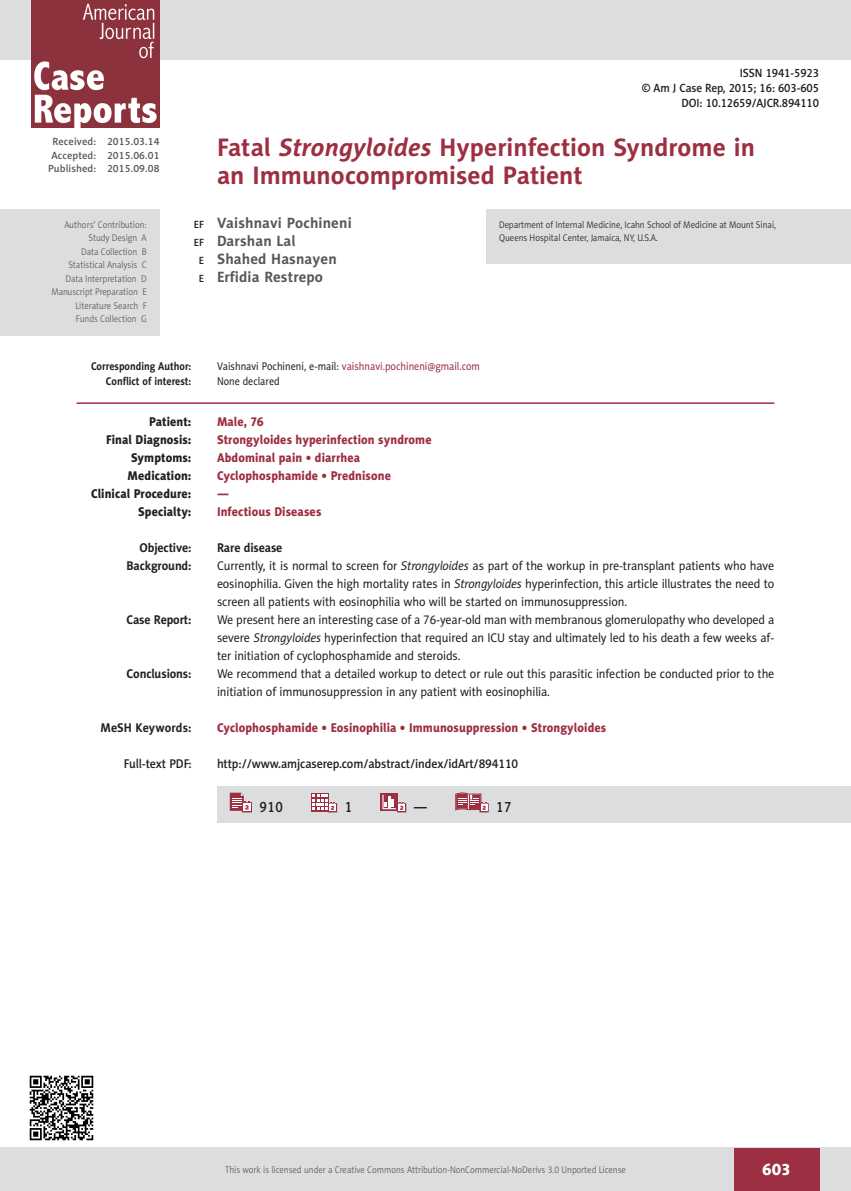
<style>
.page{position:relative;width:851px;height:1191px;background:#fff}
.page>*{position:absolute;margin:0;border:0;box-sizing:border-box;transform-origin:0 0}
.AJCR_Tytul{font:700 25.5px/28.5px "Naomi Sans EFN";color:#9d2f42}
.t1{font:16.5px "Naomi Sans EFN Heavy";color:#fff}
.AJCR_Autorzy{font:700 15px "Naomi Sans EFN";letter-spacing:.01em;color:#57585a}
.AJCR_dane{font:15px "Naomi Sans EFN Medium";color:#231f20;scale:.9 1}
.AJCR_Summary_body{font:12.75px/18px "Naomi Sans EFN";letter-spacing:-.01em;color:#231f20;text-align:justify;scale:.95 1}
.AJCR_keywords{font:12.75px "Naomi Sans EFN Heavy";letter-spacing:.005em;color:#9d2f42;scale:.95 1}
.AJCR_keywords-2{font:12.75px "Naomi Sans EFN Heavy";letter-spacing:.005em;color:#231f20;scale:.95 1}
.AJCR_full_text_pdf{font:12.75px "Naomi Sans EFN Medium";letter-spacing:-.01em;color:#231f20;scale:.95 1}
.AJCR_Summary_body-2{font:700 12.75px "Naomi Sans EFN";letter-spacing:-.01em;color:#231f20;scale:.95 1}
.AJCR_keywords-3{font:700 12.75px "Naomi Sans EFN";letter-spacing:.005em;color:#231f20;scale:.95 1}
.AJCR_full_text_pdf-2{font:12px "Naomi Sans EFN Medium";letter-spacing:-.01em;color:#231f20;scale:.95 1}
.AJCR_Adres{font:11.25px "Naomi Sans EFN";color:#9d2f42;scale:.9 1}
.AJCR_Adres-2{font:700 11.25px "Naomi Sans EFN";color:#231f20;scale:.9 1}
.AJCR_Adres-3{font:11.25px "Naomi Sans EFN";color:#231f20;scale:.9 1}
.t2{font:10.5px "Naomi Sans EFN Medium";letter-spacing:.01em;color:#57585a}
.t3{font:9.75px "Naomi Sans EFN Light";color:#57585a;scale:.9 1}
.AJCR_Afiliacja{font:9.75px/13.5px "Naomi Sans EFN Light";color:#231f20;scale:.9 1}
.s1{font-style:italic}
.s2{font-family:"Naomi Sans EFN Medium";font-weight:400;font-size:10.5px;color:#231f20}
.s3{color:#231f20}
</style>
<div class="page">
<div style="left:217px;top:786px;width:633px;height:36px;background:#dcdddf"></div>
<svg style="left:230px;top:792px;width:22px;height:20px"></svg>
<svg style="left:311px;top:793px;width:17px;height:18px"></svg>
<svg style="left:313px;top:794px;width:24px;height:18px"></svg>
<div style="left:380px;top:793px;width:18px;height:18px;background:#9d2f42"></div>
<svg style="left:382px;top:795px;width:24px;height:17px"></svg>
<svg style="left:455px;top:792px;width:33px;height:20px"></svg>
<hr style="left:77px;top:402px;width:697px;height:2px;background:#9d2f42">
<div style="left:0;top:210px;width:159px;height:126px;background:#dcdddf"></div>
<div style="left:486px;top:210px;width:364px;height:54px;background:#dcdddf"></div>
<img style="left:29px;top:1075px;width:65px;height:66px">
<div style="left:0;top:1148px;width:850px;height:43px;background:#dcdddf"></div>
<div style="left:733px;top:1147px;width:86px;height:43px;background:#9d2f42"></div>
<div style="left:0;top:0;width:850px;height:60px;background:#dcdddf"></div>
<img style="left:32px;top:0;width:127px;height:127px">
<p class="t2" style="left:52px;top:136px;width:109px">Received: 2015.03.14</p>
<p class="t2" style="left:51px;top:149px;width:110px">Accepted: 2015.06.01</p>
<p class="t2" style="left:48px;top:163px;width:113px">Published: 2015.09.08</p>
<p class="t3" style="left:64px;top:219px;width:93px">Authors’ Contribution:</p>
<p class="t3" style="left:88px;top:232px;width:66px">Study Design A</p>
<p class="t3" style="left:81px;top:246px;width:74px">Data Collection B</p>
<p class="t3" style="left:68px;top:259px;width:89px">Statistical Analysis C</p>
<p class="t3" style="left:65px;top:273px;width:92px">Data Interpretation D</p>
<p class="t3" style="left:51px;top:286px;width:107px">Manuscript Preparation E</p>
<p class="t3" style="left:75px;top:300px;width:81px">Literature Search F</p>
<p class="t3" style="left:76px;top:313px;width:80px">Funds Collection G</p>
<p class="AJCR_full_text_pdf-2" style="left:739px;top:66px;width:85px">ISSN 1941-5923</p>
<p class="AJCR_full_text_pdf-2" style="left:641px;top:81px;width:188px">© Am J Case Rep, 2015; 16: 603-605</p>
<p class="AJCR_full_text_pdf-2" style="left:681px;top:96px;width:146px">DOI: 10.12659/AJCR.894110</p>
<p class="AJCR_Tytul" style="left:217px;top:133px;width:539px">Fatal <span class="s1">Strongyloides</span> Hyperinfection Syndrome in an Immunocompromised Patient</p>
<p class="AJCR_Autorzy" style="left:194px;top:214px;width:159px"><span class="s2">EF</span> Vaishnavi Pochineni</p>
<p class="AJCR_Autorzy" style="left:194px;top:232px;width:103px"><span class="s2">EF</span> Darshan Lal</p>
<p class="AJCR_Autorzy" style="left:199px;top:250px;width:139px"><span class="s2">E</span> Shahed Hasnayen</p>
<p class="AJCR_Autorzy" style="left:199px;top:268px;width:126px"><span class="s2">E</span> Erfidia Restrepo</p>
<p class="AJCR_Afiliacja" style="left:499px;top:218px;width:309px">Department of Internal Medicine, Icahn School of Medicine at Mount Sinai,<br>Queens Hospital Center, Jamaica, NY, U.S.A.</p>
<p class="AJCR_Adres-2" style="left:91px;top:359px;width:113px">Corresponding Author:</p>
<p class="AJCR_Adres" style="left:217px;top:359px;width:294px"><span class="s3">Vaishnavi Pochineni, e-mail:</span> vaishnavi.pochineni@gmail.com</p>
<p class="AJCR_Adres-2" style="left:106px;top:375px;width:97px">Conflict of interest:</p>
<p class="AJCR_Adres-3" style="left:217px;top:375px;width:71px">None declared</p>
<p class="AJCR_keywords-2" style="left:149px;top:414px;width:46px">Patient:</p>
<p class="AJCR_keywords" style="left:217px;top:414px;width:51px">Male, 76</p>
<p class="AJCR_keywords-2" style="left:106px;top:432px;width:91px">Final Diagnosis:</p>
<p class="AJCR_keywords" style="left:217px;top:432px;width:227px">Strongyloides hyperinfection syndrome</p>
<p class="AJCR_keywords-2" style="left:131px;top:450px;width:65px">Symptoms:</p>
<p class="AJCR_keywords" style="left:217px;top:450px;width:152px">Abdominal pain • diarrhea</p>
<p class="AJCR_keywords-2" style="left:128px;top:468px;width:69px">Medication:</p>
<p class="AJCR_keywords" style="left:217px;top:468px;width:184px">Cyclophosphamide • Prednisone</p>
<p class="AJCR_keywords-2" style="left:91px;top:486px;width:107px">Clinical Procedure:</p>
<p class="AJCR_keywords" style="left:217px;top:486px;width:14px">—</p>
<p class="AJCR_keywords-2" style="left:138px;top:504px;width:58px">Specialty:</p>
<p class="AJCR_keywords" style="left:217px;top:504px;width:111px">Infectious Diseases</p>
<p class="AJCR_Summary_body-2" style="left:139px;top:540px;width:56px">Objective:</p>
<p class="AJCR_Summary_body-2" style="left:217px;top:540px;width:70px">Rare disease</p>
<p class="AJCR_Summary_body-2" style="left:126px;top:558px;width:70px">Background:</p>
<p class="AJCR_Summary_body" style="left:217px;top:557px;width:588px">Currently, it is normal to screen for <span class="s1">Strongyloides</span> as part of the workup in pre-transplant patients who have eosinophilia. Given the high mortality rates in <span class="s1">Strongyloides</span> hyperinfection, this article illustrates the need to screen all patients with eosinophilia who will be started on immunosuppression.</p>
<p class="AJCR_Summary_body-2" style="left:126px;top:612px;width:70px">Case Report:</p>
<p class="AJCR_Summary_body" style="left:217px;top:611px;width:588px">We present here an interesting case of a 76-year-old man with membranous glomerulopathy who developed a severe <span class="s1">Strongyloides</span> hyperinfection that required an ICU stay and ultimately led to his death a few weeks af&shy;ter initiation of cyclophosphamide and steroids.</p>
<p class="AJCR_Summary_body-2" style="left:127px;top:666px;width:70px">Conclusions:</p>
<p class="AJCR_Summary_body" style="left:217px;top:665px;width:588px">We recommend that a detailed workup to detect or rule out this parasitic infection be conducted prior to the initiation of immunosuppression in any patient with eosinophilia.</p>
<p class="AJCR_keywords-3" style="left:100px;top:720px;width:97px">MeSH Keywords:</p>
<p class="AJCR_keywords" style="left:217px;top:720px;width:411px">Cyclophosphamide • Eosinophilia • Immunosuppression • Strongyloides</p>
<p class="AJCR_full_text_pdf" style="left:124px;top:756px;width:73px">Full-text PDF:</p>
<p class="AJCR_full_text_pdf" style="left:217px;top:756px;width:318px">http://www.amjcaserep.com/abstract/index/idArt/894110</p>
<p class="AJCR_dane" style="left:259px;top:798px;width:27px">910</p>
<p class="AJCR_dane" style="left:344px;top:798px;width:10px">1</p>
<p class="AJCR_dane" style="left:414px;top:798px;width:16px">—</p>
<p class="AJCR_dane" style="left:496px;top:798px;width:19px">17</p>
<p class="t3" style="left:225px;top:1164px;width:447px">This work is licensed under a Creative Commons Attribution-NonCommercial-NoDerivs 3.0 Unported License</p>
<p class="t1" style="left:762px;top:1159px;width:30px">603</p>
</div>
